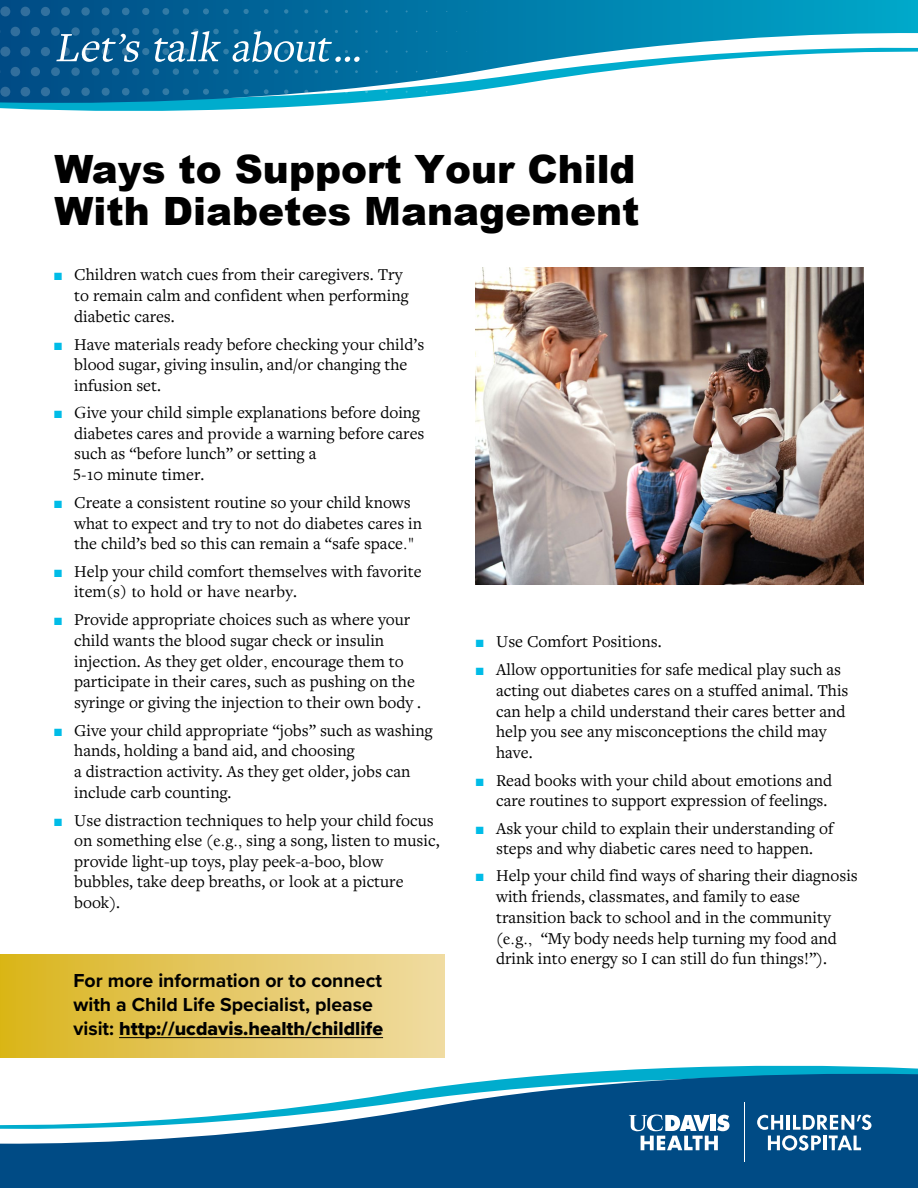
<style>
.page{position:relative;width:918px;height:1188px;background:#fff}
.page>*{position:absolute;margin:0;border:0;box-sizing:border-box;transform-origin:0 0}
.Headline{font:900 39px/41.8px "Arial";color:#000}
.body_text{font:700 19.5px/24px "Proxima Nova";color:#000}
.t1{font:17.25px/20.7px "Freight Text Pro";color:#000}
.s1{color:#00bce7}
.s2{font-family:"Berkeley UC Davis";font-weight:500}
.s3{font-family:"Minion Pro"}
.s4{font-family:"Proxima Nova Extrabld";font-weight:400}
</style>
<div class="page">
<svg style="left:0;top:105px;width:322px;height:6px;fill:#00accd"></svg>
<svg style="left:0;top:0;width:918px;height:105px"></svg>
<svg style="left:0;top:0;width:487px;height:103px;background:#0e6f9f"></svg>
<svg style="left:56px;top:31px;width:304px;height:31px;background:#3681aa"></svg>
<svg style="left:608px;top:1065px;width:310px;height:6px;fill:#00accd"></svg>
<svg style="left:0;top:1071px;width:918px;height:117px;fill:#004b85"></svg>
<svg style="left:757px;top:1115px;width:115px;height:36px"></svg>
<hr style="left:744px;top:1102px;width:1px;height:60px;background:#fff">
<svg style="left:629px;top:1114px;width:101px;height:36px"></svg>
<div style="left:0;top:954px;width:444px;height:104px;background:linear-gradient(to right,#d9b41e,#f0dba4)"></div>
<hr style="left:119px;top:1037px;width:264px;height:1px;background:#000">
<img style="left:476px;top:268px;width:388px;height:317px">
<p class="Headline" style="left:54px;top:147px;width:587px">Ways to Support Your Child<br>With Diabetes Management</p>
<p class="t1" style="left:74px;top:263px;width:336px;text-indent:-20px"><span class="s1">■</span> Children watch cues from their caregivers. Try to remain calm and confident when performing diabetic cares.</p>
<p class="t1" style="left:74px;top:333px;width:352px;text-indent:-20px"><span class="s1">■</span> Have materials ready before checking you<span class="s2">r</span> child’s blood sugar, giving insulin, and/or changing the infusion set.</p>
<p class="t1" style="left:73px;top:402px;width:353px;text-indent:-19px"><span class="s1">■</span> <span class="s2">G</span>ive your child simple explanations before doing diabetes cares and <span class="s2">provide</span> a warning before cares such as “before lunch” or setting a<br><span class="s3">5-</span>10 minute timer.</p>
<p class="t1" style="left:74px;top:492px;width:349px;text-indent:-20px"><span class="s1">■</span> Create a consistent routine so your child knows what to expect and try to not do diabetes cares in the child’s bed so this can remain a “safe space<span class="s2">."</span></p>
<p class="t1" style="left:74px;top:560px;width:349px;text-indent:-20px"><span class="s1">■</span> Help your child comfort themselves with favorite item<span class="s2">(</span>s<span class="s2">) to hold or have nearby</span>.</p>
<p class="t1" style="left:74px;top:609px;width:348px;text-indent:-20px"><span class="s1">■</span> Provide appropriate choices such as where your child wants the blood sugar check or insulin injection. As they get older<span class="s2">,</span> encourage them to participate in their cares, such as pushing on the syringe or giving the injection to their own body .</p>
<p class="t1" style="left:74px;top:719px;width:360px;text-indent:-20px"><span class="s1">■</span> Give your child appropriate “jobs” such as washing hands, holding a band aid, and choosing<br>a distraction activity. As they get older, jobs can include carb counting.</p>
<p class="t1" style="left:74px;top:809px;width:367px;text-indent:-20px"><span class="s1">■</span> Use distraction techniques to help your child focus on something else (<span class="s2">e.g.,</span> sing a song, listen to music, provide light-up toys, play peek-a-boo, blow bubbles, take deep breaths, <span class="s2">or</span> look at a picture book).</p>
<p class="t1" style="left:476px;top:631px;width:187px"><span class="s1">■</span> Use Comfort Positions.</p>
<p class="t1" style="left:496px;top:659px;width:354px;text-indent:-20px"><span class="s1">■</span> Allow opportunities for safe medical play such as acting out diabetes cares on a stuffed animal. This can help a child understand their cares better and help you see any misconceptions the child may have.</p>
<p class="t1" style="left:476px;top:770px;width:358px;line-height:20px;text-align:right"><span class="s1">■</span> Read books with your child about emotions and care routines to support expression of feelings.</p>
<p class="t1" style="left:476px;top:818px;width:359px;line-height:20px;text-align:center"><span class="s1">■</span> Ask your child to explain their understanding of steps and why diabetic cares need to happen.</p>
<p class="t1" style="left:496px;top:865px;width:363px;text-indent:-20px"><span class="s1">■</span> Help your child find ways of sharing their diagnosis with friends, classmates, and family to ease transition back to school and in the community (<span class="s2">e.g.,</span> “My body needs help turning my food and drink into energy so I can still do fun things!”).</p>
<p class="body_text" style="left:73px;top:968px;width:311px">For more information or to connect with a Child Life Specialist, please visit: <span class="s4">http://ucdavis.health/childlife</span></p>
</div>
